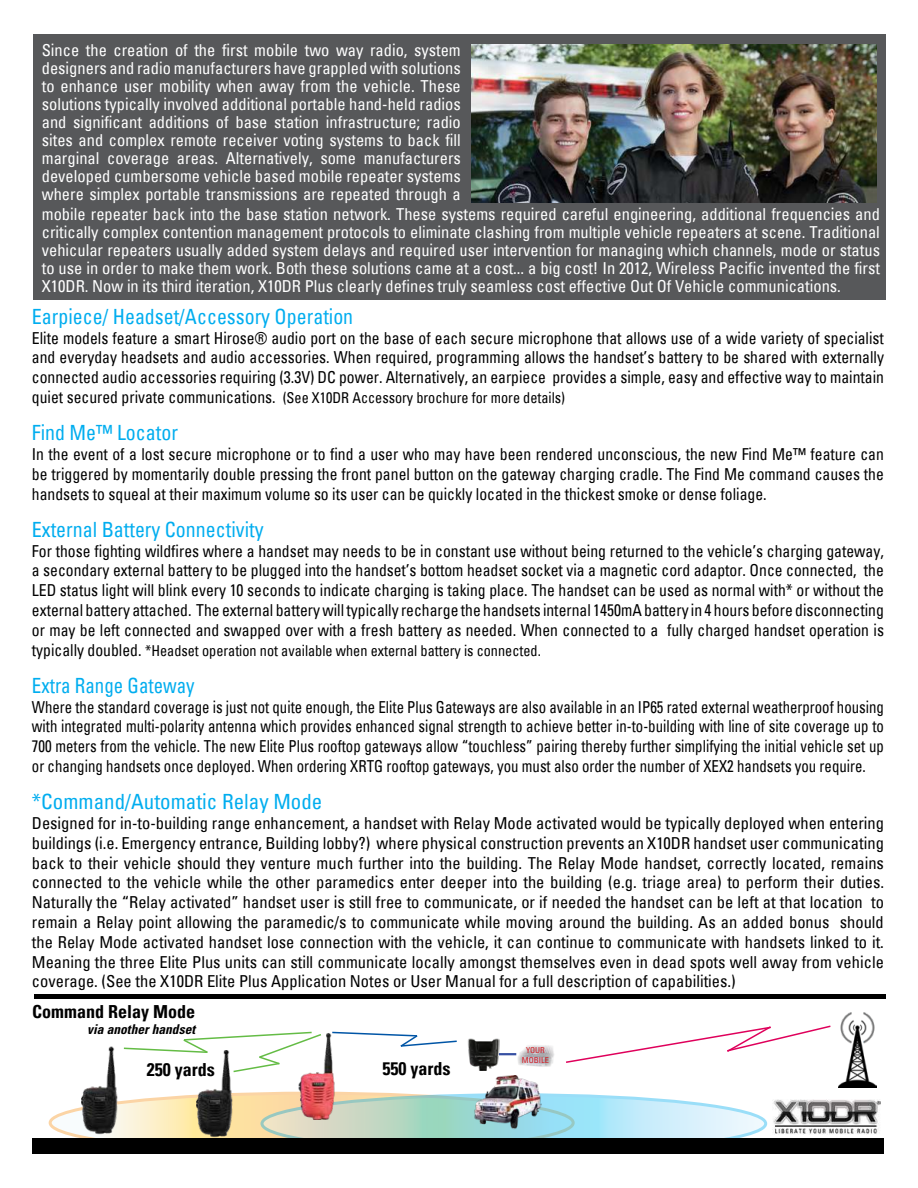
<style>
.page{position:relative;width:918px;height:1188px;background:#fff}
.page>*{position:absolute;margin:0;border:0;box-sizing:border-box;transform-origin:0 0}
.t1{font:condensed 21px "Univers";color:#00adef;scale:.95 1}
.t2{font:condensed 21px "Univers";color:#00adef}
.t3{font:condensed 21px "Univers";color:#00adef;scale:.9 1}
.t4{font:700 condensed 18px "Univers";color:#000}
.t5{font:condensed 16.5px/19.8px "Univers";color:#000;text-align:justify;scale:.95 1}
.t6{font:condensed 16.5px/18px "Univers";color:#fff;text-align:justify}
.t7{font:condensed 16.5px/19.8px "Univers";color:#000;text-align:justify}
.t8{font:condensed 16.5px/19.8px "Univers";color:#000;text-align:justify;scale:.9 1}
.t9{font:condensed 15px "Univers";color:#000;scale:.95 1}
.t10{font:italic 700 condensed 13.5px "Univers LT Std";color:#000}
.t11{font:condensed 8.25px/9.9px "Univers";color:#d12229;text-align:center}
.s1{font-size:16.5px}
</style>
<div class="page">
<img style="left:50px;top:1093px;width:513px;height:46px">
<img style="left:262px;top:1095px;width:504px;height:44px">
<div style="left:34px;top:34px;width:852px;height:266px;background:#57585a"></div>
<svg style="left:566px;top:1025px;width:265px;height:38px"></svg>
<img style="left:499px;top:1039px;width:55px;height:28px">
<img style="left:772px;top:1099px;width:108px;height:35px">
<img style="left:468px;top:1038px;width:31px;height:32px">
<svg style="left:339px;top:1032px;width:118px;height:15px"></svg>
<div style="left:34px;top:994px;width:851px;height:5px;background:#000"></div>
<div style="left:33px;top:1139px;width:851px;height:15px;background:#000"></div>
<img style="left:838px;top:1013px;width:38px;height:74px">
<img style="left:471px;top:44px;width:405px;height:158px">
<img style="left:296px;top:1031px;width:43px;height:89px">
<img style="left:474px;top:1075px;width:67px;height:54px">
<img style="left:81px;top:1047px;width:37px;height:89px">
<img style="left:196px;top:1073px;width:37px;height:66px">
<svg style="left:123px;top:1031px;width:200px;height:42px"></svg>
<p class="t6" style="left:42px;top:43px;width:421px">Since the creation of the first mobile two way radio, system designers and radio manufacturers have grappled with solutions to enhance user mobility when away from the vehicle. These solutions typically involved additional portable hand-held radios and significant additions of base station infrastructure; radio sites and complex remote receiver voting systems to back fill marginal coverage areas. Alternatively, some manufacturers developed cumbersome vehicle based mobile repeater systems where simplex portable transmissions are repeated through a</p>
<p class="t6" style="left:42px;top:206px;width:840px">mobile repeater back into the base station network. These systems required careful engineering, additional frequencies and critically complex contention management protocols to eliminate clashing from multiple vehicle repeaters at scene. Traditional vehicular repeaters usually added system delays and required user intervention for managing which channels, mode or status to use in order to make them work. Both these solutions came at a cost... a big cost! In 2012, Wireless Pacific invented the first X10DR. Now in its third iteration, X10DR Plus clearly defines truly seamless cost effective Out Of Vehicle communications.</p>
<p class="t1" style="left:32px;top:308px;width:340px">Earpiece/ Headset/Accessory Operation</p>
<p class="t5" style="left:32px;top:329px;width:899px">Elite models feature a smart Hirose® audio port on the base of each secure microphone that allows use of a wide variety of specialist and everyday headsets and audio accessories. When required, programming allows the handset’s battery to be shared with externally connected audio accessories requiring (3.3V) DC power. Alternatively, an earpiece provides a simple, easy and effective way to maintain</p>
<p class="t9" style="left:32px;top:392px;width:563px"><span class="s1">quiet secured private communications.</span> (See X10DR Accessory brochure for more details)</p>
<p class="t1" style="left:32px;top:424px;width:155px">Find Me™ Locator</p>
<p class="t5" style="left:32px;top:446px;width:898px">In the event of a lost secure microphone or to find a user who may have been rendered unconscious, the new Find Me™ feature can be triggered by momentarily double pressing the front panel button on the gateway charging cradle. The Find Me command causes the handsets to squeal at their maximum volume so its user can be quickly located in the thickest smoke or dense foliage.</p>
<p class="t1" style="left:32px;top:521px;width:245px">External Battery Connectivity</p>
<p class="t5" style="left:32px;top:542px;width:898px">For those fighting wildfires where a handset may needs to be in constant use without being returned to the vehicle’s charging gateway, a secondary external battery to be plugged into the handset’s bottom headset socket via a magnetic cord adaptor. Once connected, the LED status light will blink every 10 seconds to indicate charging is taking place. The handset can be used as normal with* or without the external battery attached. The external battery will typically recharge the handsets internal 1450mA battery in 4 hours before disconnecting or may be left connected and swapped over with a fresh battery as needed. When connected to a fully charged handset operation is</p>
<p class="t9" style="left:32px;top:644px;width:537px"><span class="s1">typically doubled.</span> *Headset operation not available when external battery is connected.</p>
<p class="t3" style="left:32px;top:677px;width:182px">Extra Range Gateway</p>
<p class="t8" style="left:32px;top:698px;width:948px">Where the standard coverage is just not quite enough, the Elite Plus Gateways are also available in an IP65 rated external weatherproof housing with integrated multi-polarity antenna which provides enhanced signal strength to achieve better in-to-building with line of site coverage up to 700 meters from the vehicle. The new Elite Plus rooftop gateways allow “touchless” pairing thereby further simplifying the initial vehicle set up or changing handsets once deployed. When ordering XRTG rooftop gateways, you must also order the number of XEX2 handsets you require.</p>
<p class="t2" style="left:32px;top:793px;width:292px">*Command/Automatic Relay Mode</p>
<p class="t7" style="left:32px;top:815px;width:854px">Designed for in-to-building range enhancement, a handset with Relay Mode activated would be typically deployed when entering buildings (i.e. Emergency entrance, Building lobby?) where physical construction prevents an X10DR handset user communicating back to their vehicle should they venture much further into the building. The Relay Mode handset, correctly located, remains connected to the vehicle while the other paramedics enter deeper into the building (e.g. triage area) to perform their duties.<br>Naturally the “Relay activated” handset user is still free to communicate, or if needed the handset can be left at that location to remain a Relay point allowing the paramedic/s to communicate while moving around the building. As an added bonus should the Relay Mode activated handset lose connection with the vehicle, it can continue to communicate with handsets linked to it.<br>Meaning the three Elite Plus units can still communicate locally amongst themselves even in dead spots well away from vehicle coverage. (See the X10DR Elite Plus Application Notes or User Manual for a full description of capabilities.)</p>
<p class="t4" style="left:32px;top:1004px;width:164px">Command Relay Mode</p>
<p class="t10" style="left:87px;top:1024px;width:109px">via another handset</p>
<p class="t11" style="left:522px;top:1046px;width:29px">YOUR<br>MOBILE</p>
<p class="t4" style="left:147px;top:1063px;width:69px">250 yards</p>
<p class="t4" style="left:382px;top:1062px;width:69px">550 yards</p>
</div>
